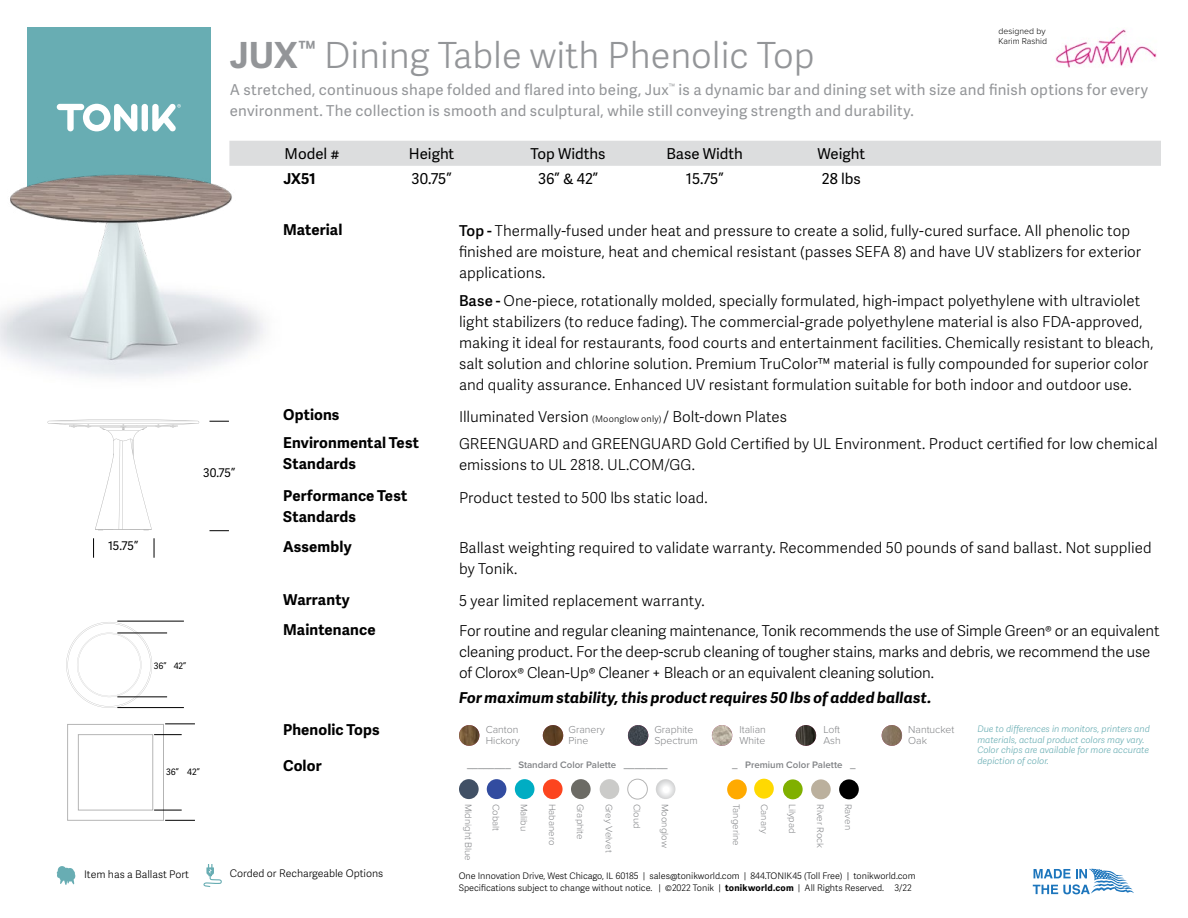
<style>
.page{position:relative;width:1188px;height:918px;background:#fff}
.page>*{position:absolute;margin:0;border:0;box-sizing:border-box;transform-origin:0 0}
.t1{font:300 36px "Adelle Sans";color:#939598}
.t2{font:300 15px/21px "Adelle Sans";color:#000}
.t3{font:15px/21px "Adelle Sans";letter-spacing:.015em;color:#939598}
.t4{font:700 15px/21px "Adelle Sans";letter-spacing:.01em;color:#000}
.t5{font:15px "Adelle Sans";color:#000}
.t6{font:italic 700 15px "Adelle Sans";letter-spacing:.01em;color:#000}
.t7{font:12px "Adelle Sans";letter-spacing:-.005em;color:#000}
.t8{font:300 10.5px/10.5px "Proxima Nova";color:#808285}
.t9{font:300 10.5px "Adelle Sans";color:#000}
.t10{font:300 9.75px "Proxima Nova";color:#808285}
.t11{font:600 9.75px "Proxima Nova";color:#808285}
.t12{font:300 9px/12px "Adelle Sans";color:#000}
.t13{font:italic 300 9px/10.8px "Adelle Sans";color:#68adb3}
.t14{font:8.85px "Adelle Sans";letter-spacing:-.01em;color:#000}
.t15{font:300 8.7px/10.5px "Proxima Nova";color:#000}
.s1{font-weight:700}
.s2{font-weight:600}
.s3{font-size:9px}
</style>
<div class="page">
<div style="left:27px;top:27px;width:184px;height:184px;background:#68adb3"></div>
<div style="left:142px;top:104px;width:6px;height:27px;background:#fff;border-radius:3px"></div>
<svg style="left:57px;top:104px;width:80px;height:27px"></svg>
<svg style="left:152px;top:104px;width:29px;height:27px"></svg>
<svg style="left:1033px;top:869px;width:101px;height:25px"></svg>
<img style="left:0;top:174px;width:265px;height:204px">
<div style="left:229px;top:141px;width:932px;height:25px;background:#dcddde"></div>
<img style="left:1055px;top:29px;width:102px;height:38px">
<img style="left:459px;top:725px;width:20px;height:21px;border-radius:10px">
<img style="left:543px;top:725px;width:20px;height:21px;border-radius:10px">
<img style="left:628px;top:725px;width:20px;height:21px;border-radius:10px">
<img style="left:712px;top:725px;width:20px;height:21px;border-radius:10px">
<img style="left:796px;top:725px;width:20px;height:21px;border-radius:10px">
<img style="left:882px;top:725px;width:20px;height:21px;border-radius:10px">
<svg style="left:48px;top:419px;width:151px;height:111px"></svg>
<svg style="left:210px;top:421px;width:19px;height:1px"></svg>
<svg style="left:210px;top:530px;width:19px;height:1px"></svg>
<svg style="left:93px;top:538px;width:1px;height:20px"></svg>
<svg style="left:154px;top:538px;width:1px;height:20px"></svg>
<hr style="left:117px;top:633px;width:50px;height:1px;background:#000">
<hr style="left:117px;top:697px;width:50px;height:1px;background:#000">
<svg style="left:66px;top:622px;width:86px;height:86px"></svg>
<hr style="left:117px;top:621px;width:67px;height:1px;background:#000">
<hr style="left:117px;top:707px;width:67px;height:1px;background:#000">
<hr style="left:165px;top:724px;width:30px;height:1px;background:#000">
<hr style="left:165px;top:820px;width:30px;height:1px;background:#000">
<svg style="left:154px;top:734px;width:28px;height:1px"></svg>
<svg style="left:154px;top:810px;width:28px;height:1px"></svg>
<svg style="left:57px;top:866px;width:18px;height:19px"></svg>
<svg style="left:203px;top:864px;width:19px;height:23px"></svg>
<div style="left:459px;top:779px;width:20px;height:20px;background:#415065;border-radius:50%"></div>
<div style="left:571px;top:779px;width:20px;height:20px;background:#6c6b65;border-radius:50%"></div>
<div style="left:543px;top:779px;width:20px;height:20px;background:#fc451f;border-radius:50%"></div>
<div style="left:515px;top:779px;width:19px;height:20px;background:#00adc3;border-radius:50%"></div>
<div style="left:487px;top:779px;width:19px;height:20px;background:#324ca0;border-radius:50%"></div>
<div style="left:600px;top:779px;width:19px;height:20px;background:#cbcbc9;border-radius:50%"></div>
<svg style="left:656px;top:779px;width:19px;height:20px"></svg>
<div style="left:628px;top:779px;width:20px;height:20px;border:1px solid #000;border-radius:50%"></div>
<div style="left:727px;top:779px;width:20px;height:20px;background:#fa0;border-radius:50%"></div>
<div style="left:783px;top:779px;width:20px;height:20px;background:#80b000;border-radius:50%"></div>
<div style="left:754px;top:779px;width:20px;height:20px;background:#ffd901;border-radius:50%"></div>
<div style="left:811px;top:779px;width:20px;height:20px;background:#bbb09d;border-radius:50%"></div>
<div style="left:839px;top:779px;width:20px;height:20px;background:#000;border-radius:50%"></div>
<h1 class="t1" style="left:230px;top:29px;width:586px"><span class="s1">JUX</span><sup>™</sup> Dining Table with Phenolic Top</h1>
<p class="t15" style="left:999px;top:25px;width:50px">designed by<br>Karim Rashid</p>
<p class="t3" style="left:230px;top:79px;width:920px">A stretched, continuous shape folded and flared into being, Jux<sup>™</sup> is a dynamic bar and dining set with size and finish options for every environment. The collection is smooth and sculptural, while still conveying strength and durability.</p>
<p class="t5" style="left:285px;top:143px;width:57px">Model #</p>
<p class="t5" style="left:409px;top:143px;width:47px">Height</p>
<p class="t5" style="left:531px;top:143px;width:76px">Top Widths</p>
<p class="t5" style="left:667px;top:143px;width:78px">Base Width</p>
<p class="t5" style="left:818px;top:143px;width:49px">Weight</p>
<p class="t4" style="left:283px;top:168px;width:34px">JX51</p>
<p class="t5" style="left:412px;top:168px;width:41px">30.75”</p>
<p class="t5" style="left:538px;top:168px;width:61px">36” &amp; 42”</p>
<p class="t5" style="left:686px;top:168px;width:39px">15.75”</p>
<p class="t5" style="left:822px;top:168px;width:40px">28 lbs</p>
<p class="t4" style="left:283px;top:218px;width:61px">Material</p>
<p class="t2" style="left:459px;top:220px;width:684px"><span class="s2">Top -</span> Thermally-fused under heat and pressure to create a solid, fully-cured surface. All phenolic top finished are moisture, heat and chemical resistant (passes SEFA 8) and have UV stablizers for exterior applications.</p>
<p class="t2" style="left:459px;top:290px;width:696px"><span class="s2">Base -</span> One-piece, rotationally molded, specially formulated, high-impact polyethylene with ultraviolet light stabilizers (to reduce fading). The commercial-grade polyethylene material is also FDA-approved, making it ideal for restaurants, food courts and entertainment facilities. Chemically resistant to bleach, salt solution and chlorine solution. Premium TruColor™ material is fully compounded for superior color and quality assurance. Enhanced UV resistant formulation suitable for both indoor and outdoor use.</p>
<p class="t7" style="left:108px;top:538px;width:32px">15.75”</p>
<p class="t7" style="left:203px;top:464px;width:33px">30.75”</p>
<p class="t14" style="left:154px;top:660px;width:34px">36” 42”</p>
<p class="t14" style="left:166px;top:765px;width:35px">36” 42”</p>
<p class="t4" style="left:283px;top:404px;width:58px">Options</p>
<p class="t2" style="left:459px;top:405px;width:330px">Illuminated Version <span class="s3">(Moonglow only)</span> / Bolt-down Plates</p>
<p class="t4" style="left:283px;top:431px;width:137px">Environmental Test<br>Standards</p>
<p class="t4" style="left:283px;top:485px;width:126px">Performance Test<br>Standards</p>
<p class="t2" style="left:459px;top:433px;width:700px">GREENGUARD and GREENGUARD Gold Certified by UL Environment. Product certified for low chemical emissions to UL 2818. UL.COM/GG.</p>
<p class="t2" style="left:459px;top:486px;width:250px">Product tested to 500 lbs static load.</p>
<p class="t4" style="left:283px;top:536px;width:70px">Assembly</p>
<p class="t4" style="left:283px;top:588px;width:68px">Warranty</p>
<p class="t2" style="left:459px;top:585px;width:702px;line-height:30.5px">5 year limited replacement warranty.<br>For routine and regular cleaning maintenance, Tonik recommends the use of Simple Green® or an equivalent</p>
<p class="t2" style="left:459px;top:641px;width:693px">cleaning product. For the deep-scrub cleaning of tougher stains, marks and debris, we recommend the use of Clorox® Clean-Up® Cleaner + Bleach or an equivalent cleaning solution.</p>
<p class="t2" style="left:459px;top:537px;width:694px">Ballast weighting required to validate warranty. Recommended 50 pounds of sand ballast. Not supplied by Tonik.</p>
<p class="t4" style="left:283px;top:619px;width:94px">Maintenance</p>
<p class="t6" style="left:459px;top:687px;width:474px">For maximum stability, this product requires 50 lbs of added ballast.</p>
<p class="t4" style="left:283px;top:719px;width:98px">Phenolic Tops</p>
<p class="t8" style="left:486px;top:724px;width:36px">Canton<br>Hickory</p>
<p class="t8" style="left:569px;top:724px;width:38px">Granery<br>Pine</p>
<p class="t8" style="left:654px;top:724px;width:45px">Graphite<br>Spectrum</p>
<p class="t8" style="left:740px;top:724px;width:28px">Italian<br>White</p>
<p class="t8" style="left:824px;top:724px;width:19px">Loft<br>Ash</p>
<p class="t8" style="left:908px;top:724px;width:48px">Nantucket<br>Oak</p>
<p class="t4" style="left:283px;top:755px;width:40px">Color</p>
<p class="t11" style="left:467px;top:757px;width:202px">________ Standard Color Palette ________</p>
<p class="t10" style="left:476px;top:804px;width:59px;rotate:90deg">Midnight Blue</p>
<p class="t10" style="left:503px;top:804px;width:29px;rotate:90deg">Cobalt</p>
<p class="t10" style="left:532px;top:804px;width:29px;rotate:90deg">Malibu</p>
<p class="t10" style="left:560px;top:804px;width:43px;rotate:90deg">Habanero</p>
<p class="t10" style="left:588px;top:804px;width:38px;rotate:90deg">Graphite</p>
<p class="t10" style="left:616px;top:804px;width:50px;rotate:90deg">Grey Velvet</p>
<p class="t10" style="left:644px;top:804px;width:26px;rotate:90deg">Cloud</p>
<p class="t10" style="left:672px;top:804px;width:46px;rotate:90deg">Moonglow</p>
<p class="t11" style="left:732px;top:757px;width:125px">_ Premium Color Palette _</p>
<p class="t10" style="left:744px;top:804px;width:43px;rotate:90deg">Tangerine</p>
<p class="t10" style="left:772px;top:804px;width:31px;rotate:90deg">Canary</p>
<p class="t10" style="left:800px;top:804px;width:31px;rotate:90deg">Lilypad</p>
<p class="t10" style="left:828px;top:804px;width:46px;rotate:90deg">River Rock</p>
<p class="t10" style="left:856px;top:804px;width:28px;rotate:90deg">Raven</p>
<p class="t13" style="left:977px;top:723px;width:174px">Due to differences in monitors, printers and materials, actual product colors may vary.<br>Color chips are available for more accurate depiction of color.</p>
<p class="t9" style="left:84px;top:866px;width:107px">Item has a Ballast Port</p>
<p class="t9" style="left:230px;top:866px;width:155px">Corded or Rechargeable Options</p>
<p class="t12" style="left:459px;top:869px;width:458px">One Innovation Drive, West Chicago, IL 60185 | sales@tonikworld.com | 844.TONIK45 (Toll Free) | tonikworld.com<br>Specifications subject to change without notice. | ©2022 Tonik | <span class="s1">tonikworld.com</span> | All Rights Reserved. 3/22</p>
</div>
